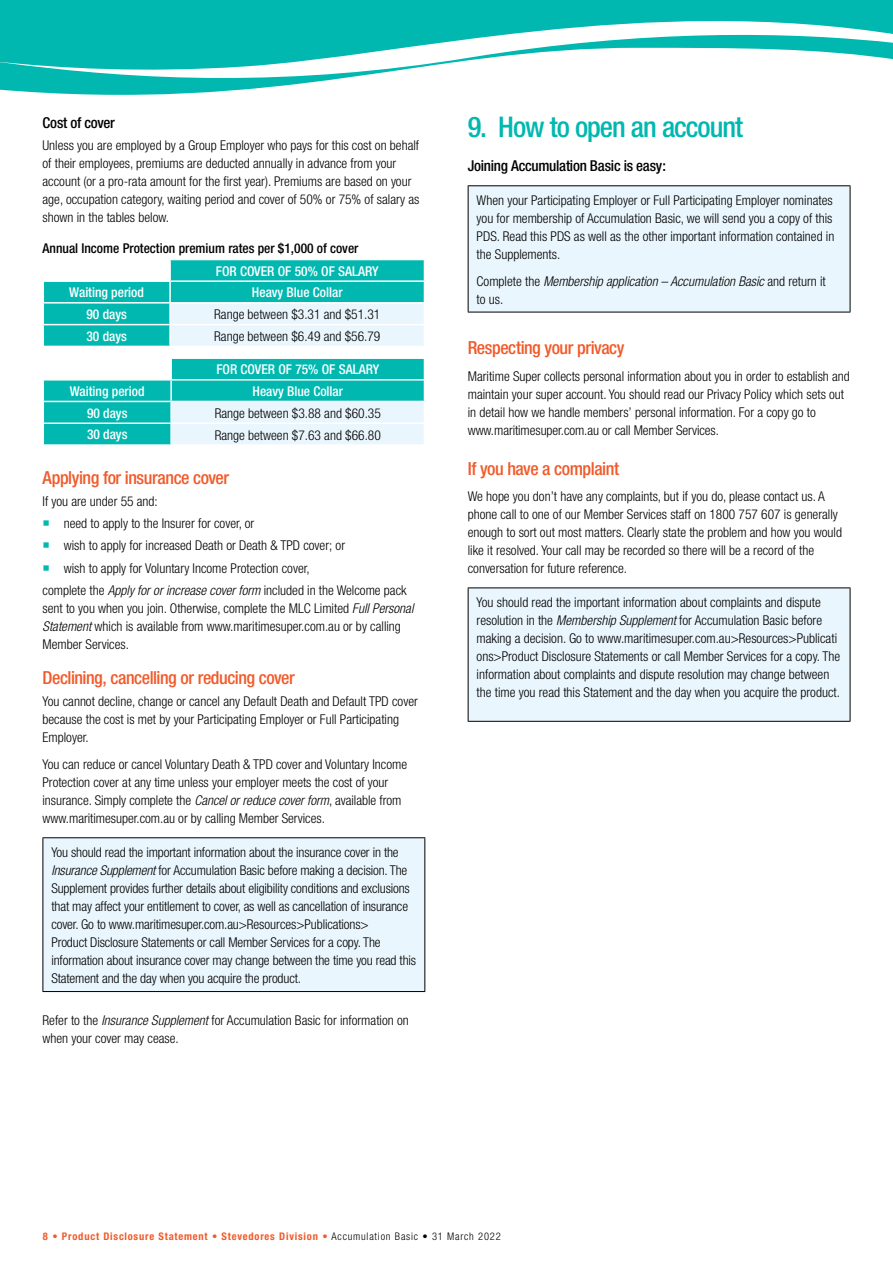
<style>
.page{position:relative;width:893px;height:1263px;background:#fff}
.page>*{position:absolute;margin:0;border:0;box-sizing:border-box;transform-origin:0 0}
.t1{font:500 condensed 28.5px "Helvetica Neue";letter-spacing:-.035em;color:#00b8b0}
.t2{font:500 condensed 18px "Helvetica Neue";letter-spacing:-.025em;color:#f15a2a}
.t3{font:500 condensed 15px "Helvetica Neue";letter-spacing:-.015em;color:#000}
.t4{font:300 condensed 13.5px/18px "Helvetica Neue";color:#000}
.t5{font:500 condensed 13.5px "Helvetica Neue";color:#fff}
.t6{font:italic 300 condensed 13.5px/18px "Helvetica Neue";color:#000}
.t7{font:500 condensed 13.5px "Helvetica Neue";color:#000}
.t8{font:700 condensed 10.5px "Helvetica Neue";letter-spacing:.075em;color:#f15a2a}
.s1{font-style:italic}
.s2{font-style:normal}
.s3{font-weight:300}
.s4{font-weight:300;color:#000}
</style>
<div class="page">
<svg style="left:0;top:0;width:893px;height:95px;fill:#00b8b0"></svg>
<div style="left:468px;top:186px;width:382px;height:126px;background:#eaf6fd"></div>
<hr style="left:468px;top:186px;width:1px;height:126px;background:#000">
<hr style="left:468px;top:185px;width:382px;height:1px;background:#000">
<hr style="left:850px;top:186px;width:1px;height:126px;background:#000">
<hr style="left:468px;top:312px;width:382px;height:1px;background:#000">
<div style="left:468px;top:588px;width:382px;height:133px;background:#eaf6fd"></div>
<hr style="left:468px;top:588px;width:1px;height:133px;background:#000">
<hr style="left:468px;top:587px;width:382px;height:1px;background:#000">
<hr style="left:850px;top:588px;width:1px;height:133px;background:#000">
<hr style="left:468px;top:721px;width:382px;height:1px;background:#000">
<svg style="left:43px;top:260px;width:382px;height:86px;background:#6ed5d3"></svg>
<svg style="left:43px;top:358px;width:382px;height:86px;background:#6ed5d3"></svg>
<div style="left:43px;top:838px;width:382px;height:153px;background:#eaf6fd"></div>
<hr style="left:43px;top:838px;width:1px;height:153px;background:#000">
<hr style="left:43px;top:837px;width:382px;height:1px;background:#000">
<hr style="left:424px;top:838px;width:1px;height:153px;background:#000">
<hr style="left:43px;top:991px;width:382px;height:1px;background:#000">
<p class="t3" style="left:43px;top:113px;width:74px">Cost of cover</p>
<p class="t4" style="left:43px;top:136px;width:378px">Unless you are employed by a Group Employer who pays for this cost on behalf of their employees, premiums are deducted annually in advance from your account (or a pro-rata amount for the first year). Premiums are based on your age, occupation category, waiting period and cover of 50% or 75% of salary as shown in the tables below.</p>
<p class="t7" style="left:43px;top:240px;width:317px">Annual Income Protection premium rates per $1,000 of cover</p>
<p class="t5" style="left:216px;top:263px;width:164px">FOR COVER OF 50% OF SALARY</p>
<p class="t5" style="left:69px;top:284px;width:76px">Waiting period</p>
<p class="t5" style="left:252px;top:284px;width:92px">Heavy Blue Collar</p>
<p class="t5" style="left:86px;top:306px;width:42px">90 days</p>
<p class="t4" style="left:214px;top:305px;width:168px">Range between $3.31 and $51.31</p>
<p class="t5" style="left:86px;top:328px;width:42px">30 days</p>
<p class="t4" style="left:214px;top:327px;width:168px">Range between $6.49 and $56.79</p>
<p class="t5" style="left:216px;top:361px;width:164px">FOR COVER OF 75% OF SALARY</p>
<p class="t5" style="left:70px;top:383px;width:76px">Waiting period</p>
<p class="t5" style="left:252px;top:383px;width:92px">Heavy Blue Collar</p>
<p class="t5" style="left:87px;top:405px;width:42px">90 days</p>
<p class="t4" style="left:215px;top:404px;width:168px">Range between $3.88 and $60.35</p>
<p class="t5" style="left:87px;top:426px;width:42px">30 days</p>
<p class="t4" style="left:215px;top:426px;width:168px">Range between $7.63 and $66.80</p>
<h2 class="t2" style="left:43px;top:466px;width:188px">Applying for insurance cover</h2>
<p class="t4" style="left:43px;top:492px;width:117px">If you are under 55 and:</p>
<p class="t4" style="left:64px;top:514px;width:192px">need to apply to the Insurer for cover, or</p>
<p class="t4" style="left:64px;top:536px;width:283px">wish to apply for increased Death or Death &amp; TPD cover; or</p>
<p class="t4" style="left:64px;top:559px;width:247px">wish to apply for Voluntary Income Protection cover,</p>
<p class="t4" style="left:43px;top:581px;width:366px">complete the <span class="s1">Apply for or increase cover form</span> included in the Welcome pack</p>
<p class="t4" style="left:43px;top:599px;width:372px">sent to you when you join. Otherwise, complete the MLC Limited <span class="s1">Full Personal<br>Statement</span> which is available from www.maritimesuper.com.au or by calling<br>Member Services.</p>
<h2 class="t2" style="left:43px;top:667px;width:254px">Declining, cancelling or reducing cover</h2>
<p class="t4" style="left:43px;top:692px;width:377px">You cannot decline, change or cancel any Default Death and Default TPD cover because the cost is met by your Participating Employer or Full Participating<br>Employer.</p>
<p class="t4" style="left:43px;top:755px;width:366px">You can reduce or cancel Voluntary Death &amp; TPD cover and Voluntary Income Protection cover at any time unless your employer meets the cost of your insurance. Simply complete the <span class="s1">Cancel or reduce cover form</span>, available from www.maritimesuper.com.au or by calling Member Services.</p>
<p class="t4" style="left:51px;top:843px;width:366px">You should read the important information about the insurance cover in the <span class="s1">Insurance Supplement</span> for Accumulation Basic before making a decision. The Supplement provides further details about eligibility conditions and exclusions that may affect your entitlement to cover, as well as cancellation of insurance cover. Go to www.maritimesuper.com.au&gt;Resources&gt;Publications&gt;<br>Product Disclosure Statements or call Member Services for a copy. The information about insurance cover may change between the time you read this Statement and the day when you acquire the product.</p>
<p class="t4" style="left:43px;top:1011px;width:368px">Refer to the <span class="s1">Insurance Supplement</span> for Accumulation Basic for information on when your cover may cease.</p>
<h1 class="t1" style="left:468px;top:110px;width:277px">9. How to open an account</h1>
<p class="t3" style="left:468px;top:157px;width:200px">Joining Accumulation Basic is easy:</p>
<p class="t4" style="left:477px;top:191px;width:359px">When your Participating Employer or Full Participating Employer nominates you for membership of Accumulation Basic, we will send you a copy of this PDS. Read this PDS as well as the other important information contained in the Supplements.</p>
<p class="t6" style="left:477px;top:272px;width:351px"><span class="s2">Complete the</span> Membership application – Accumulation Basic <span class="s2">and return it to us.</span></p>
<h2 class="t2" style="left:468px;top:337px;width:158px">Respecting your privacy</h2>
<p class="t4" style="left:468px;top:367px;width:384px">Maritime Super collects personal information about you in order to establish and maintain your super account. You should read our Privacy Policy which sets out in detail how we handle members’ personal information. For a copy go to www.maritimesuper.com.au or call Member Services.</p>
<h2 class="t2" style="left:468px;top:457px;width:153px">If you have a complaint</h2>
<p class="t4" style="left:468px;top:487px;width:376px">We hope you don’t have any complaints, but if you do, please contact us. A phone call to one of our Member Services staff on 1800 757 607 is generally enough to sort out most matters. Clearly state the problem and how you would like it resolved. Your call may be recorded so there will be a record of the conversation for future reference.</p>
<p class="t4" style="left:477px;top:593px;width:365px">You should read the important information about complaints and dispute resolution in the <span class="s1">Membership Supplement</span> for Accumulation Basic before making a decision. Go to www.maritimesuper.com.au&gt;Resources&gt;Publicati ons&gt;Product Disclosure Statements or call Member Services for a copy. The information about complaints and dispute resolution may change between the time you read this Statement and the day when you acquire the product.</p>
<p class="t8" style="left:43px;top:1229px;width:459px">8 • Product Disclosure Statement • Stevedores Division <span class="s3">•</span> <span class="s4">Accumulation Basic • 31 March 2022</span></p>
</div>
